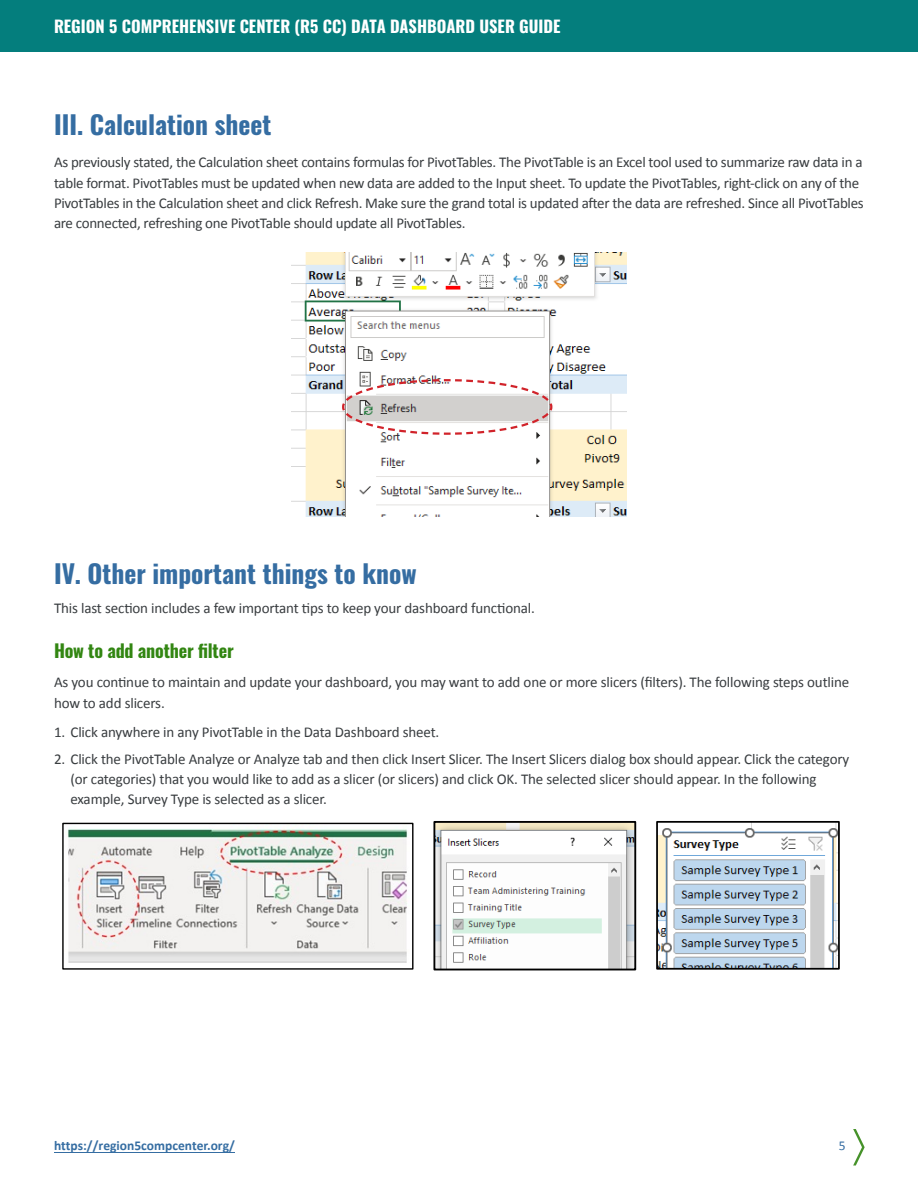
<style>
.page{position:relative;width:918px;height:1188px;background:#fff}
.page>*{position:absolute;margin:0;border:0;box-sizing:border-box;transform-origin:0 0}
.t1{font:700 25.5px "Oswald";color:#356da2}
.t2{font:700 18px "Oswald";letter-spacing:-.01em;color:#328612}
.t3{font:700 16.5px "Oswald";color:#fff}
.t4{font:15px/20.2px "Calibri";letter-spacing:-.02em;color:#393d40}
.t5{font:700 13.5px "Calibri";color:#356da2}
.t6{font:13.5px "Calibri";color:#356da2}
</style>
<div class="page">
<div style="left:0;top:0;width:918px;height:52px;background:#047e7d"></div>
<img style="left:292px;top:253px;width:334px;height:263px">
<svg style="left:341px;top:378px;width:213px;height:58px"></svg>
<img style="left:67px;top:828px;width:341px;height:135px">
<div style="left:62px;top:823px;width:352px;height:147px;border:1px solid #000"></div>
<img style="left:436px;top:824px;width:197px;height:143px">
<div style="left:433px;top:821px;width:203px;height:149px;border:2px solid #000"></div>
<img style="left:659px;top:824px;width:178px;height:143px">
<div style="left:656px;top:821px;width:184px;height:149px;border:2px solid #000"></div>
<hr style="left:54px;top:1152px;width:181px;height:1px;background:#356da2">
<svg style="left:853px;top:1129px;width:12px;height:37px"></svg>
<p class="t3" style="left:54px;top:18px;width:508px">REGION 5 COMPREHENSIVE CENTER (R5 CC) DATA DASHBOARD USER GUIDE</p>
<h2 class="t1" style="left:54px;top:112px;width:219px">III. Calculation sheet</h2>
<p class="t4" style="left:54px;top:152px;width:811px">As previously stated, the Calculation sheet contains formulas for PivotTables. The PivotTable is an Excel tool used to summarize raw data in a table format. PivotTables must be updated when new data are added to the Input sheet. To update the PivotTables, right-click on any of the PivotTables in the Calculation sheet and click Refresh. Make sure the grand total is updated after the data are refreshed. Since all PivotTables are connected, refreshing one PivotTable should update all PivotTables.</p>
<h2 class="t1" style="left:54px;top:560px;width:364px">IV. Other important things to know</h2>
<p class="t4" style="left:54px;top:597px;width:482px">This last section includes a few important tips to keep your dashboard functional.</p>
<h3 class="t2" style="left:54px;top:641px;width:181px">How to add another filter</h3>
<p class="t4" style="left:54px;top:672px;width:797px">As you continue to maintain and update your dashboard, you may want to add one or more slicers (filters). The following steps outline how to add slicers.</p>
<p class="t4" style="left:54px;top:721px;width:387px">1. Click anywhere in any PivotTable in the Data Dashboard sheet.</p>
<p class="t4" style="left:70px;top:748px;width:780px;text-indent:-16px">2. Click the PivotTable Analyze or Analyze tab and then click Insert Slicer. The Insert Slicers dialog box should appear. Click the category (or categories) that you would like to add as a slicer (or slicers) and click OK. The selected slicer should appear. In the following example, Survey Type is selected as a slicer.</p>
<p class="t5" style="left:54px;top:1137px;width:182px">https://region5compcenter.org/</p>
<p class="t6" style="left:839px;top:1137px;width:8px">5</p>
</div>
